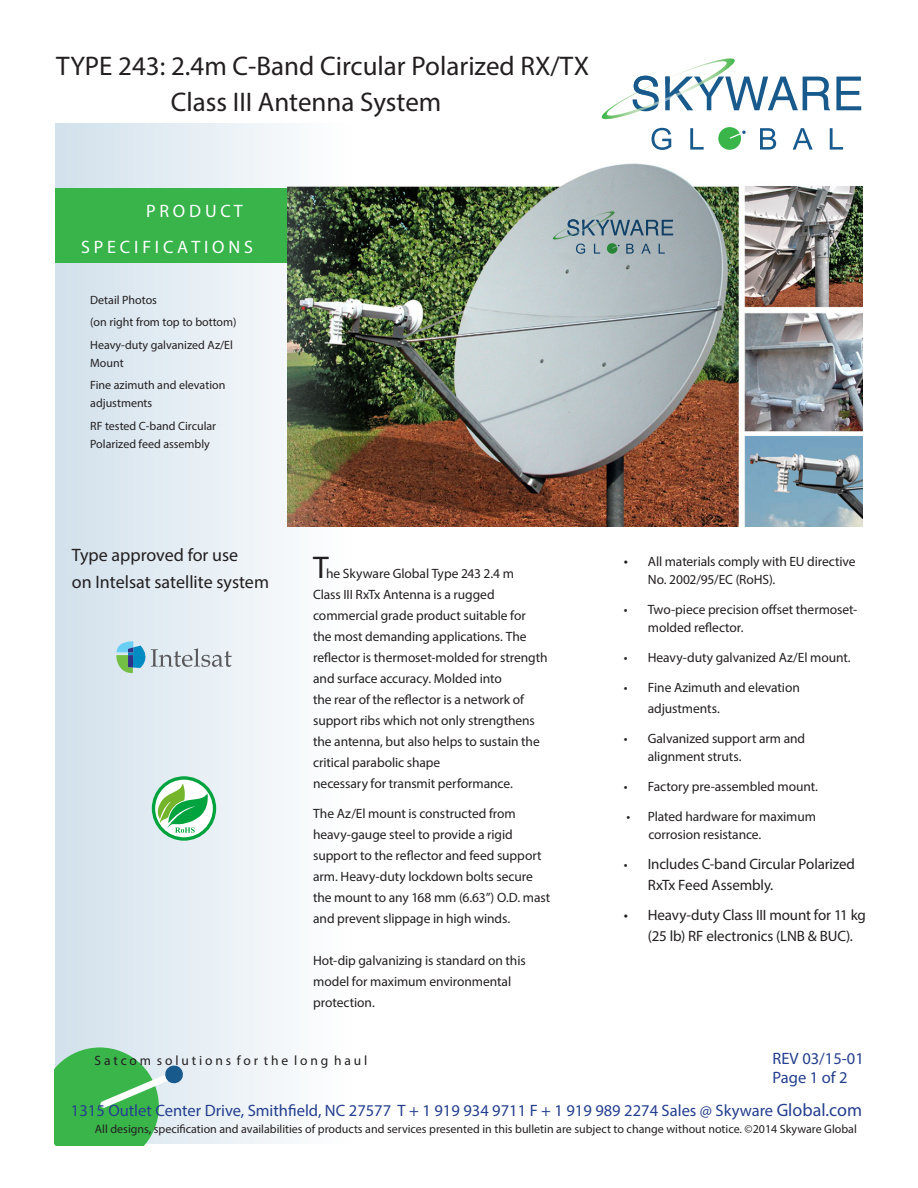
<style>
.page{position:relative;width:918px;height:1188px;background:#fff}
.page>*{position:absolute;margin:0;border:0;box-sizing:border-box;transform-origin:0 0}
.t1{font:31.5px "Myriad Pro";color:#231f20}
.t2{font:27px/36px "Myriad Pro";color:#231f20}
.t3{font:18px "Myriad Pro";color:#231f20}
.t4{font:18px "Myriad Pro";color:#fff}
.t5{font:16.5px/19.8px "Myriad Pro";color:#253f8e}
.t6{font:15px/21px "Myriad Pro";letter-spacing:-.01em;color:#231f20}
.t7{font:13.5px/21px "Myriad Pro";letter-spacing:-.005em;color:#231f20}
.t8{font:12px/18px "Myriad Pro";color:#231f20}
.s1{font-size:15px}
.s2{font-size:13.5px}
.s3{font-size:18px}
</style>
<div class="page">
<img style="left:350px;top:148px;width:513px;height:378px">
<svg style="left:601px;top:58px;width:260px;height:62px"></svg>
<svg style="left:652px;top:128px;width:191px;height:22px"></svg>
<svg style="left:55px;top:123px;width:295px;height:1021px"></svg>
<svg style="left:54px;top:1047px;width:130px;height:99px;background:#6dc47e"></svg>
<svg style="left:116px;top:640px;width:116px;height:33px;background:#bad0d6"></svg>
<svg style="left:152px;top:776px;width:64px;height:65px"></svg>
<div style="left:56px;top:188px;width:231px;height:75px;background:#38b44a"></div>
<svg style="left:552px;top:211px;width:121px;height:43px;background:#96a8ae"></svg>
<p class="t2" style="left:171px;top:48px;width:420px;text-indent:-114px">TYPE 243: 2.4m C-Band Circular Polarized RX/TX<br>Class III Antenna System</p>
<p class="t4" style="left:146px;top:199px;width:98px">P R O D U C T</p>
<p class="t4" style="left:81px;top:235px;width:173px">S P E C I F I C A T I O N S</p>
<p class="t8" style="left:90px;top:290px;width:68px">Detail Photos</p>
<p class="t8" style="left:90px;top:313px;width:148px">(on right from top to bottom)</p>
<p class="t8" style="left:90px;top:335px;width:144px">Heavy-duty galvanized Az/El<br>Mount</p>
<p class="t8" style="left:90px;top:376px;width:137px">Fine azimuth and elevation adjustments</p>
<p class="t8" style="left:90px;top:416px;width:128px">RF tested C-band Circular<br>Polarized feed assembly</p>
<p class="t3" style="left:72px;top:544px;width:168px">Type approved for use</p>
<p class="t3" style="left:72px;top:571px;width:199px">on Intelsat satellite system</p>
<p class="t1" style="left:313px;top:548px;width:17px">T</p>
<p class="t7" style="left:326px;top:562px;width:190px">he Skyware Global Type 243 2.4 m</p>
<p class="t7" style="left:313px;top:583px;width:183px">Class III RxTx Antenna is a rugged</p>
<p class="t7" style="left:313px;top:604px;width:214px">commercial grade product suitable for</p>
<p class="t7" style="left:313px;top:625px;width:236px">the most demanding applications. The reflector is thermoset-molded for strength and surface accuracy. Molded into</p>
<p class="t7" style="left:313px;top:688px;width:212px">the rear of the reflector is a network of</p>
<p class="t7" style="left:313px;top:709px;width:228px">support ribs which not only strengthens the antenna, but also helps to sustain the</p>
<p class="t7" style="left:313px;top:751px;width:129px">critical parabolic shape</p>
<p class="t7" style="left:313px;top:772px;width:201px">necessary for transmit performance.</p>
<p class="t7" style="left:313px;top:802px;width:204px">The Az/El mount is constructed from heavy-gauge steel to provide a rigid</p>
<p class="t7" style="left:313px;top:844px;width:230px">support to the reflector and feed support arm. Heavy-duty lockdown bolts secure</p>
<p class="t7" style="left:313px;top:886px;width:239px">the mount to any 168 mm (6.63”) O.D. mast and prevent slippage in high winds.</p>
<p class="t7" style="left:313px;top:949px;width:214px">Hot-dip galvanizing is standard on this model for maximum environmental</p>
<p class="t7" style="left:313px;top:991px;width:63px">protection.</p>
<p class="t7" style="left:94px;top:1050px;width:274px">S a t c o m s o l u t i o n s f o r t h e l o n g h a u l</p>
<p class="t7" style="left:648px;top:553px;width:209px;line-height:18px;text-indent:-24px"><span class="s1">•</span> All materials comply with EU directive<br>No. 2002/95/EC (RoHS).</p>
<p class="t7" style="left:648px;top:601px;width:211px;line-height:18px;text-indent:-24px">• Two-piece precision offset thermoset&shy;molded reflector.</p>
<p class="t7" style="left:624px;top:647px;width:228px">• Heavy-duty galvanized Az/El mount.</p>
<p class="t7" style="left:648px;top:677px;width:154px;text-indent:-24px">• Fine Azimuth and elevation adjustments.</p>
<p class="t7" style="left:624px;top:728px;width:183px">• Galvanized support arm and</p>
<p class="t7" style="left:648px;top:746px;width:95px">alignment struts.</p>
<p class="t7" style="left:624px;top:776px;width:196px">• Factory pre-assembled mount.</p>
<p class="t7" style="left:627px;top:806px;width:191px">• Plated hardware for maximum</p>
<p class="t7" style="left:648px;top:824px;width:114px">corrosion resistance.</p>
<p class="t6" style="left:648px;top:854px;width:209px;text-indent:-24px"><span class="s2">•</span> Includes C-band Circular Polarized<br>RxTx Feed Assembly.</p>
<p class="t6" style="left:648px;top:905px;width:219px;text-indent:-24px">• Heavy-duty Class III mount for 11 kg (25 lb) RF electronics (LNB &amp; BUC).</p>
<p class="t5" style="left:772px;top:1048px;width:93px">REV 03/15-01<br>Page 1 of 2</p>
<p class="t5" style="left:71px;top:1100px;width:793px">1315 Outlet Center Drive, Smithfield, NC 27577 T + 1 919 934 9711 F + 1 919 989 2274 Sales @ Skyware <span class="s3">Global.com</span></p>
<p class="t8" style="left:95px;top:1120px;width:763px">All designs, specification and availabilities of products and services presented in this bulletin are subject to change without notice. ©2014 Skyware Global</p>
</div>
